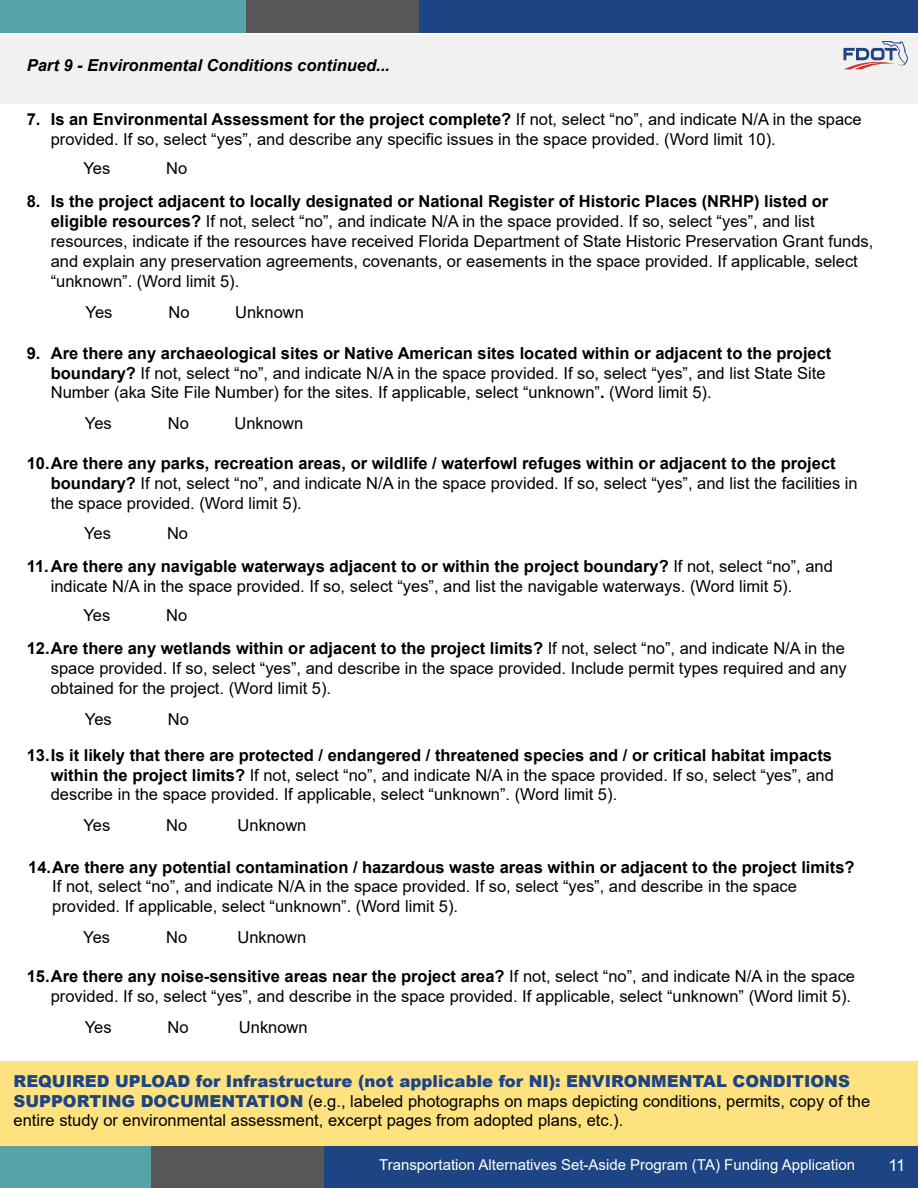
<style>
.page{position:relative;width:918px;height:1188px;background:#fff}
.page>*{position:absolute;margin:0;border:0;box-sizing:border-box;transform-origin:0 0}
.t1{font:16.5px/19.8px "Arial";color:#000}
.t2{font:italic 700 16.5px "Arial";color:#000}
.t3{font:16.5px "Arial";color:#fff}
.t4{font:15px "Arial";color:#fff}
.s1{font-weight:700}
.s2{font-weight:900;color:#1e4483}
</style>
<div class="page">
<div style="left:0;top:1146px;width:169px;height:42px;background:#56a4a7"></div>
<div style="left:323px;top:1146px;width:595px;height:42px;background:#1e4483"></div>
<div style="left:151px;top:1146px;width:172px;height:42px;background:#575757"></div>
<div style="left:0;top:35px;width:918px;height:69px;background:#f1f1f1"></div>
<div style="left:0;top:0;width:264px;height:33px;background:#56a4a7"></div>
<div style="left:418px;top:0;width:500px;height:33px;background:#1e4483"></div>
<div style="left:246px;top:0;width:172px;height:33px;background:#575757"></div>
<svg style="left:843px;top:41px;width:65px;height:28px"></svg>
<div style="left:0;top:1061px;width:918px;height:85px;background:#ffe280"></div>
<p class="t2" style="left:27px;top:54px;width:365px">Part 9 - Environmental Conditions continued...</p>
<p class="t1" style="left:51px;top:109px;width:812px;text-indent:-24px"><span class="s1">7. Is an Environmental Assessment for the project complete?</span> If not, select “no”, and indicate N/A in the space provided. If so, select “yes”, and describe any specific issues in the space provided. (Word limit 10).</p>
<p class="t1" style="left:83px;top:158px;width:28px">Yes</p>
<p class="t1" style="left:166px;top:158px;width:23px">No</p>
<p class="t1" style="left:51px;top:192px;width:824px;text-indent:-24px"><span class="s1">8. Is the project adjacent to locally designated or National Register of Historic Places (NRHP) listed or eligible resources?</span> If not, select “no”, and indicate N/A in the space provided. If so, select “yes”, and list resources, indicate if the resources have received Florida Department of State Historic Preservation Grant funds, and explain any preservation agreements, covenants, or easements in the space provided. If applicable, select “unknown”. (Word limit 5).</p>
<p class="t1" style="left:86px;top:302px;width:28px">Yes</p>
<p class="t1" style="left:169px;top:302px;width:23px">No</p>
<p class="t1" style="left:235px;top:302px;width:70px">Unknown</p>
<p class="t1" style="left:51px;top:343px;width:782px;text-indent:-24px"><span class="s1">9. Are there any archaeological sites or Native American sites located within or adjacent to the project boundary?</span> If not, select “no”, and indicate N/A in the space provided. If so, select “yes”, and list State Site<br>Number (aka Site File Number) for the sites. If applicable, select “unknown”<span class="s1">.</span> (Word limit 5).</p>
<p class="t1" style="left:85px;top:413px;width:28px">Yes</p>
<p class="t1" style="left:168px;top:413px;width:23px">No</p>
<p class="t1" style="left:234px;top:413px;width:70px">Unknown</p>
<p class="t1" style="left:51px;top:453px;width:809px;text-indent:-24px"><span class="s1">10.Are there any parks, recreation areas, or wildlife / waterfowl refuges within or adjacent to the project boundary?</span> If not, select “no”, and indicate N/A in the space provided. If so, select “yes”, and list the facilities in the space provided. (Word limit 5).</p>
<p class="t1" style="left:84px;top:523px;width:28px">Yes</p>
<p class="t1" style="left:167px;top:523px;width:23px">No</p>
<p class="t1" style="left:51px;top:556px;width:784px;text-indent:-24px"><span class="s1">11.Are there any navigable waterways adjacent to or within the project boundary?</span> If not, select “no”, and indicate N/A in the space provided. If so, select “yes”, and list the navigable waterways. (Word limit 5).</p>
<p class="t1" style="left:83px;top:605px;width:28px">Yes</p>
<p class="t1" style="left:166px;top:605px;width:23px">No</p>
<p class="t1" style="left:51px;top:638px;width:798px;text-align:justify;text-indent:-24px"><span class="s1">12.Are there any wetlands within or adjacent to the project limits?</span> If not, select “no”, and indicate N/A in the space provided. If so, select “yes”, and describe in the space provided. Include permit types required and any obtained for the project. (Word limit 5).</p>
<p class="t1" style="left:85px;top:709px;width:28px">Yes</p>
<p class="t1" style="left:168px;top:709px;width:23px">No</p>
<p class="t1" style="left:51px;top:745px;width:785px;text-align:justify;text-indent:-24px"><span class="s1">13.Is it likely that there are protected / endangered / threatened species and / or critical habitat impacts within the project limits?</span> If not, select “no”, and indicate N/A in the space provided. If so, select “yes”, and describe in the space provided. If applicable, select “unknown”. (Word limit 5).</p>
<p class="t1" style="left:83px;top:815px;width:28px">Yes</p>
<p class="t1" style="left:166px;top:815px;width:23px">No</p>
<p class="t1" style="left:238px;top:815px;width:70px">Unknown</p>
<p class="t1" style="left:52px;top:857px;width:804px;text-indent:-24px"><span class="s1">14.Are there any potential contamination / hazardous waste areas within or adjacent to the project limits?<br></span>If not, select “no”, and indicate N/A in the space provided. If so, select “yes”, and describe in the space provided. If applicable, select “unknown”. (Word limit 5).</p>
<p class="t1" style="left:83px;top:928px;width:28px">Yes</p>
<p class="t1" style="left:166px;top:928px;width:23px">No</p>
<p class="t1" style="left:237px;top:928px;width:70px">Unknown</p>
<p class="t1" style="left:27px;top:966px;width:830px;text-align:right"><span class="s1">15.Are there any noise-sensitive areas near the project area?</span> If not, select “no”, and indicate N/A in the space provided. If so, select “yes”, and describe in the space provided. If applicable, select “unknown” (Word limit 5).</p>
<p class="t1" style="left:85px;top:1017px;width:28px">Yes</p>
<p class="t1" style="left:168px;top:1017px;width:23px">No</p>
<p class="t1" style="left:239px;top:1017px;width:70px">Unknown</p>
<p class="t1" style="left:14px;top:1071px;width:858px"><span class="s2">REQUIRED UPLOAD for Infrastructure (not applicable for NI): ENVIRONMENTAL CONDITIONS<br>SUPPORTING DOCUMENTATION</span> (e.g., labeled photographs on maps depicting conditions, permits, copy of the entire study or environmental assessment, excerpt pages from adopted plans, etc.).</p>
<p class="t4" style="left:379px;top:1155px;width:478px">Transportation Alternatives Set-Aside Program (TA) Funding Application</p>
<p class="t3" style="left:888px;top:1154px;width:19px">11</p>
</div>
